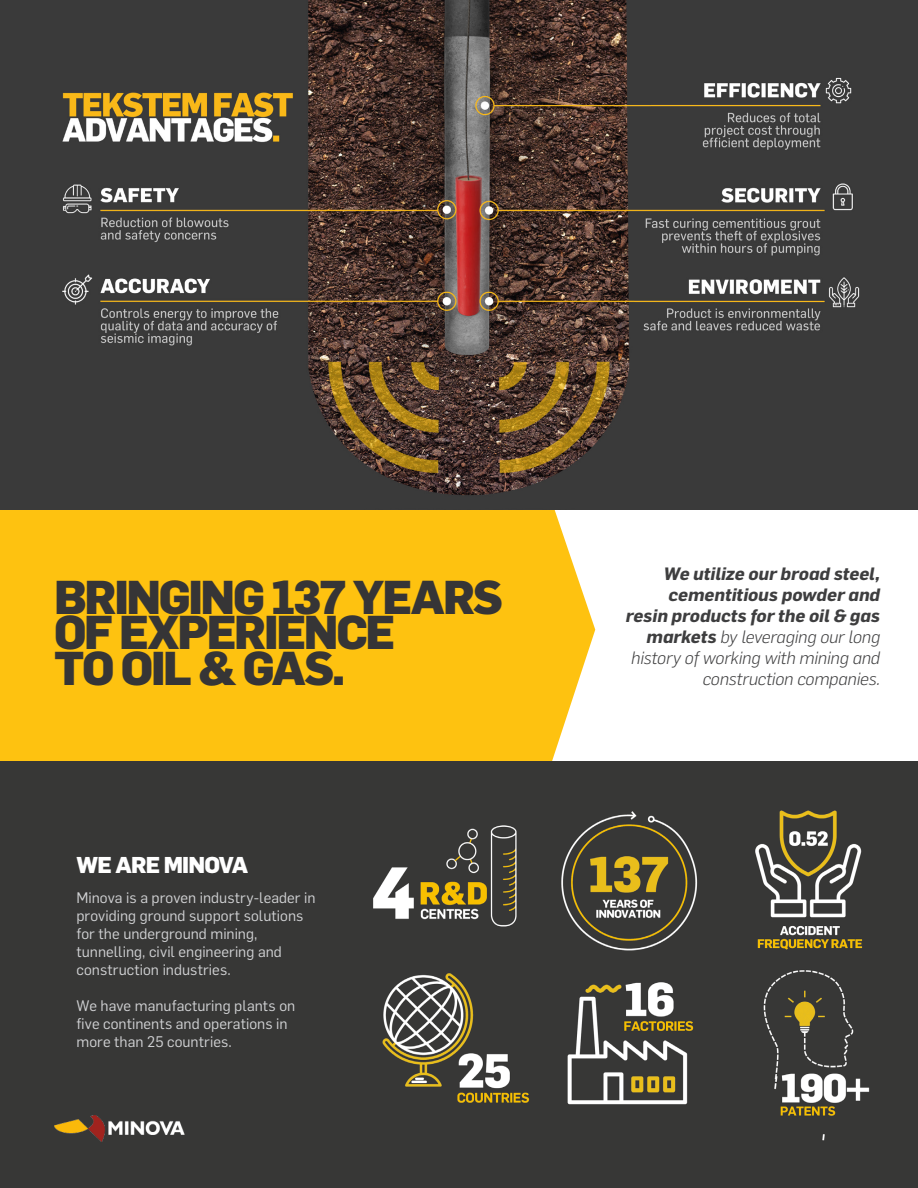
<style>
.page{position:relative;width:918px;height:1188px;background:#fff}
.page>*{position:absolute;margin:0;border:0;box-sizing:border-box;transform-origin:0 0}
.Brochure_headline_wh{font:800 46.65px/35.4px "Flama";letter-spacing:-.05em;color:#363536}
.Brochure_headline_wh-2{font:800 22.5px "Flama";letter-spacing:-.035em;color:#fff}
.Introduction_gold{font:italic 700 17.55px/21px "Flama";color:#3e3e3f;text-align:right}
.Copy_neg{font:15px/18px "Flama";letter-spacing:.005em;color:#d1d2d4}
.s1{font-weight:300}
</style>
<div class="page">
<div style="left:0;top:502px;width:552px;height:260px;background:#fec210"></div>
<svg style="left:552px;top:509px;width:43px;height:253px"></svg>
<img style="left:0;top:0;width:918px;height:509px">
<img style="left:0;top:762px;width:918px;height:426px">
<img style="left:54px;top:1115px;width:130px;height:26px">
<p class="Brochure_headline_wh" style="left:54px;top:576px;width:450px">BRINGING 137 YEARS<br>OF EXPERIENCE<br>TO OIL &amp; GAS.</p>
<p class="Brochure_headline_wh-2" style="left:77px;top:849px;width:173px">WE ARE MINOVA</p>
<p class="Copy_neg" style="left:77px;top:888px;width:241px">Minova is a proven industry-leader in providing ground support solutions for the underground mining, tunnelling, civil engineering and construction industries.</p>
<p class="Copy_neg" style="left:77px;top:996px;width:220px">We have manufacturing plants on five continents and operations in more than 25 countries.</p>
<p class="Introduction_gold" style="left:626px;top:563px;width:256px">We utilize our broad steel, cementitious powder and resin products for the oil &amp; gas markets <span class="s1">by leveraging our long history of working with mining and construction companies.</span></p>
</div>
